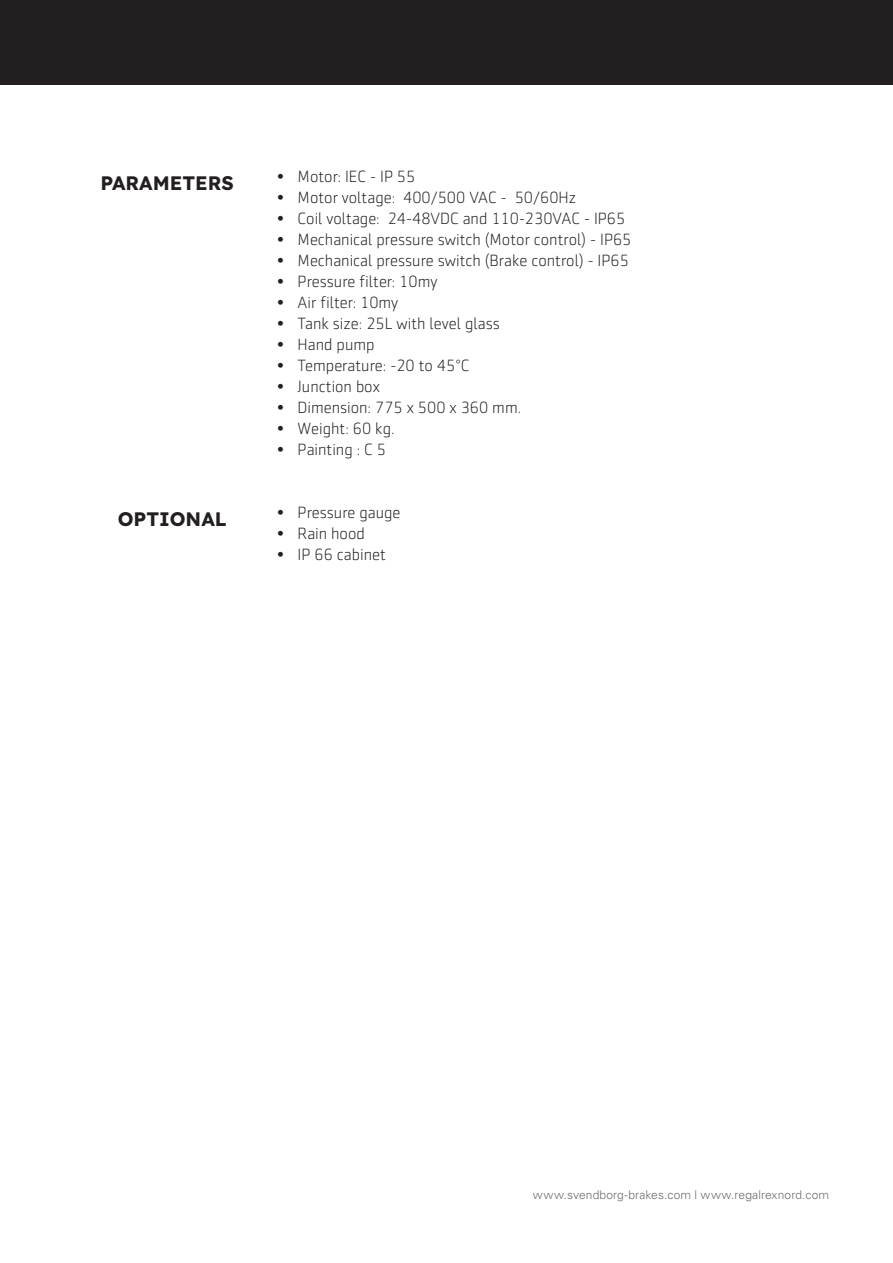
<style>
.page{position:relative;width:893px;height:1263px;background:#fff}
.page>*{position:absolute;margin:0;border:0;box-sizing:border-box;transform-origin:0 0}
.mellem{font:700 19.5px "Lexend";color:#231f20}
.Brødtekst{font:300 16.5px "Sentico Sans DT";color:#231f20}
.t1{font:300 12px "Univers LT Std";letter-spacing:.01em;color:#6c6d70}
</style>
<div class="page">
<div style="left:0;top:0;width:893px;height:85px;background:#231f20"></div>
<p class="mellem" style="left:100px;top:167px;width:135px">PARAMETERS</p>
<p class="mellem" style="left:118px;top:503px;width:111px">OPTIONAL</p>
<p class="Brødtekst" style="left:276px;top:167px;width:140px">• Motor: IEC - IP 55</p>
<p class="Brødtekst" style="left:276px;top:188px;width:301px">• Motor voltage: 400/500 VAC - 50/60Hz</p>
<p class="Brødtekst" style="left:276px;top:209px;width:350px">• Coil voltage: 24-48VDC and 110-230VAC - IP65</p>
<p class="Brødtekst" style="left:276px;top:230px;width:357px">• Mechanical pressure switch (Motor control) - IP65</p>
<p class="Brødtekst" style="left:276px;top:251px;width:354px">• Mechanical pressure switch (Brake control) - IP65</p>
<p class="Brødtekst" style="left:276px;top:272px;width:163px">• Pressure filter: 10my</p>
<p class="Brødtekst" style="left:276px;top:293px;width:123px">• Air filter: 10my</p>
<p class="Brødtekst" style="left:276px;top:314px;width:225px">• Tank size: 25L with level glass</p>
<p class="Brødtekst" style="left:276px;top:335px;width:100px">• Hand pump</p>
<p class="Brødtekst" style="left:276px;top:356px;width:195px">• Temperature: -20 to 45°C</p>
<p class="Brødtekst" style="left:276px;top:377px;width:105px">• Junction box</p>
<p class="Brødtekst" style="left:276px;top:398px;width:246px">• Dimension: 775 x 500 x 360 mm.</p>
<p class="Brødtekst" style="left:276px;top:419px;width:120px">• Weight: 60 kg.</p>
<p class="Brødtekst" style="left:276px;top:440px;width:111px">• Painting : C 5</p>
<p class="Brødtekst" style="left:276px;top:503px;width:126px">• Pressure gauge</p>
<p class="Brødtekst" style="left:276px;top:524px;width:90px">• Rain hood</p>
<p class="Brødtekst" style="left:276px;top:545px;width:111px">• IP 66 cabinet</p>
<p class="t1" style="left:533px;top:1188px;width:298px">www.svendborg-brakes.com l www.regalrexnord.com</p>
</div>
